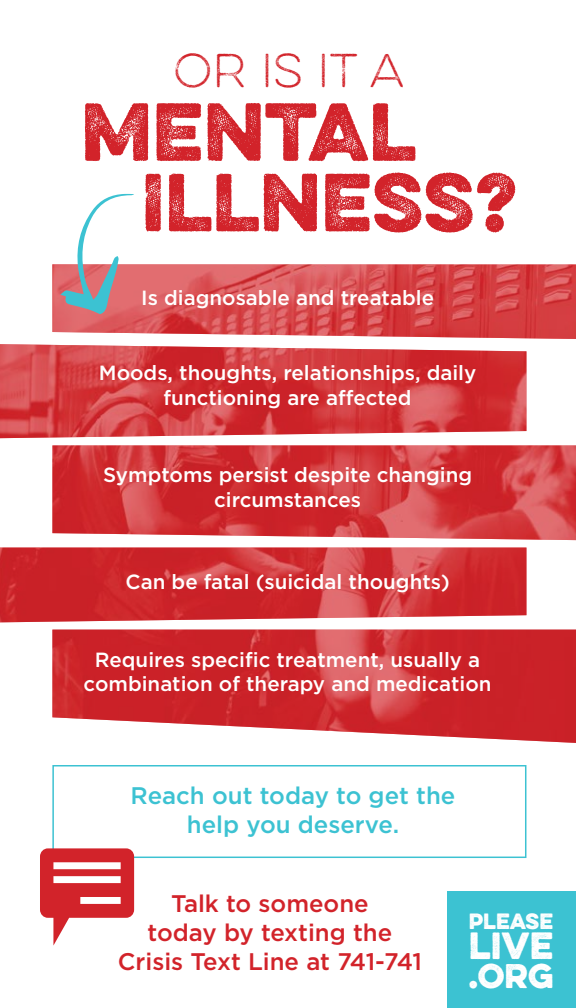
<style>
.page{position:relative;width:576px;height:1008px;background:#fff}
.page>*{position:absolute;margin:0;border:0;box-sizing:border-box;transform-origin:0 0}
.t1{font:73.2px/70.4px "Eveleth Dot";color:#d2232a}
.t2{font:100 42.4px "Eveleth";color:#d2232a}
.t3{font:700 34px "Eveleth Slant";color:#fff}
.t4{font:700 30.8px "Eveleth Slant";color:#fff}
.t5{font:500 24px/28.8px "Gotham";color:#d2232a;text-align:center}
.t6{font:500 24px/28.8px "Gotham";color:#3cc2d2;text-align:center}
.t7{font:500 20.4px/24.8px "Gotham";color:#fff;text-align:center}
.t8{font:700 19.6px "Eveleth Slant";color:#fff}
</style>
<div class="page">
<div style="left:52px;top:765px;width:474px;height:93px;border:1px solid #3cc2d2"></div>
<img style="left:52px;top:264px;width:524px;height:75px">
<img style="left:0;top:548px;width:526px;height:74px">
<img style="left:0;top:344px;width:526px;height:94px">
<img style="left:52px;top:445px;width:524px;height:95px">
<img style="left:52px;top:630px;width:524px;height:113px">
<div style="left:448px;top:891px;width:128px;height:117px;background:#3cc2d2"></div>
<svg style="left:60px;top:194px;width:74px;height:120px"></svg>
<svg style="left:40px;top:848px;width:94px;height:98px"></svg>
<h2 class="t2" style="left:173px;top:41px;width:232px">OR IS IT A</h2>
<h1 class="t1" style="left:141px;top:95px;width:378px;text-indent:-60px">MENTAL<br>ILLNESS?</h1>
<p class="t7" style="left:141px;top:285px;width:294px">Is diagnosable and treatable</p>
<p class="t7" style="left:99px;top:360px;width:379px">Moods, thoughts, relationships, daily functioning are affected</p>
<p class="t7" style="left:103px;top:463px;width:370px">Symptoms persist despite changing circumstances</p>
<p class="t7" style="left:126px;top:569px;width:326px">Can be fatal (suicidal thoughts)</p>
<p class="t7" style="left:84px;top:647px;width:409px">Requires specific treatment, usually a combination of therapy and medication</p>
<p class="t6" style="left:131px;top:781px;width:326px">Reach out today to get the help you deserve.</p>
<p class="t5" style="left:118px;top:889px;width:306px">Talk to someone<br>today by texting the<br>Crisis Text Line at 741-741</p>
<p class="t8" style="left:469px;top:906px;width:86px">PLEASE</p>
<h3 class="t3" style="left:469px;top:920px;width:86px">LIVE</h3>
<h3 class="t4" style="left:468px;top:952px;width:87px">.ORG</h3>
</div>
